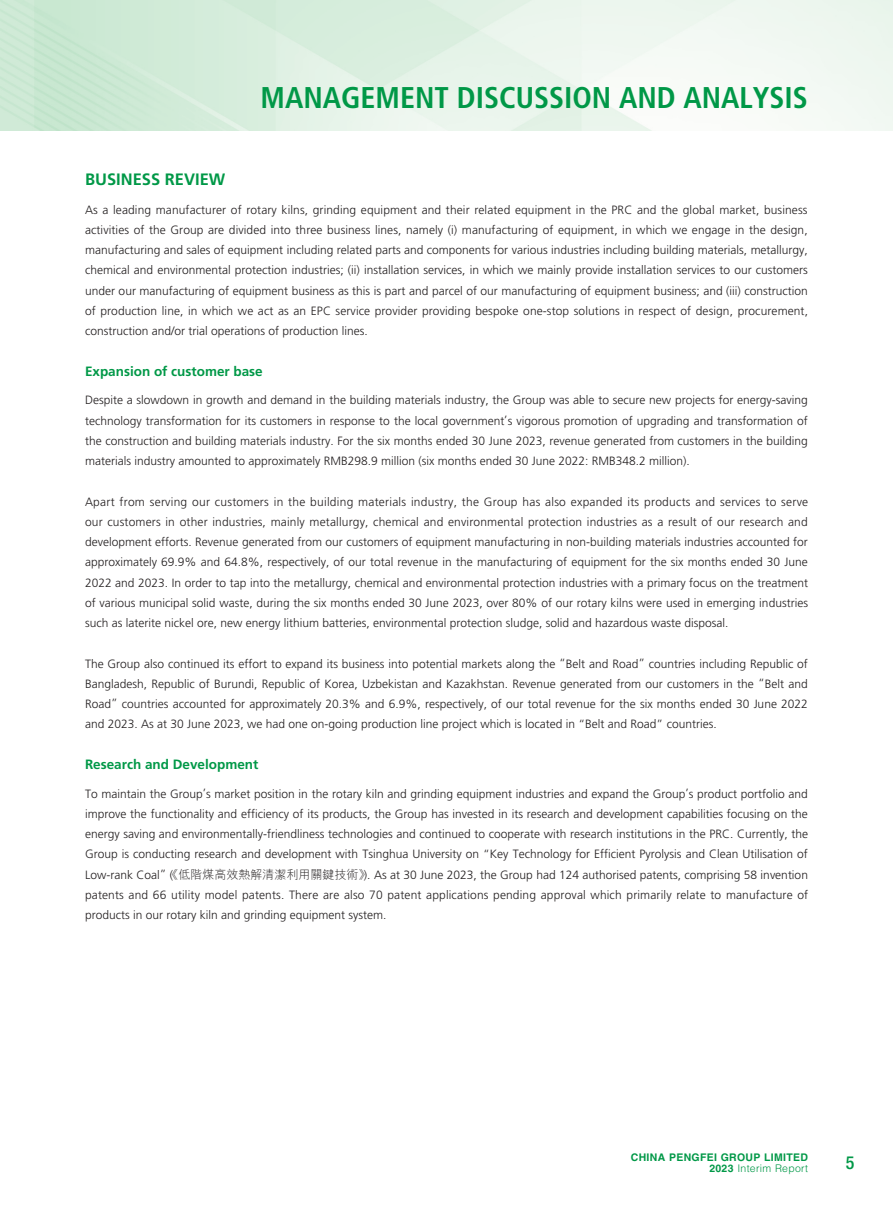
<style>
.page{position:relative;width:893px;height:1212px;background:#fff}
.page>*{position:absolute;margin:0;border:0;box-sizing:border-box;transform-origin:0 0}
.t1{font:700 condensed 30px "Frutiger LT Std";color:#009847}
.t2{font:500 condensed 18px "Helvetica Neue LT Std";color:#009847}
.t3{font:700 16.5px "Frutiger LT Std";color:#009847}
.t4{font:700 13.5px "Frutiger LT Std";color:#009847}
.t5{font:300 12px/20.2px "Frutiger LT Std";color:#231f20;text-align:justify}
.t6{font:700 10.5px/10.5px "Helvetica LT Std";letter-spacing:.03em;color:#009847;text-align:right}
.s1{font-family:"M Hei HK"}
.s2{font-weight:300}
</style>
<div class="page">
<h1 class="t1" style="left:261px;top:80px;width:549px">MANAGEMENT DISCUSSION AND ANALYSIS</h1>
<h3 class="t3" style="left:85px;top:169px;width:142px">BUSINESS REVIEW</h3>
<p class="t5" style="left:85px;top:199px;width:724px">As a leading manufacturer of rotary kilns, grinding equipment and their related equipment in the PRC and the global market, business activities of the Group are divided into three business lines, namely (i) manufacturing of equipment, in which we engage in the design, manufacturing and sales of equipment including related parts and components for various industries including building materials, metallurgy, chemical and environmental protection industries; (ii) installation services, in which we mainly provide installation services to our customers under our manufacturing of equipment business as this is part and parcel of our manufacturing of equipment business; and (iii) construction of production line, in which we act as an EPC service provider providing bespoke one-stop solutions in respect of design, procurement, construction and/or trial operations of production lines.</p>
<p class="t4" style="left:85px;top:363px;width:179px">Expansion of customer base</p>
<p class="t5" style="left:85px;top:390px;width:724px">Despite a slowdown in growth and demand in the building materials industry, the Group was able to secure new projects for energy-saving technology transformation for its customers in response to the local government’s vigorous promotion of upgrading and transformation of the construction and building materials industry. For the six months ended 30 June 2023, revenue generated from customers in the building materials industry amounted to approximately RMB298.9 million (six months ended 30 June 2022: RMB348.2 million).</p>
<p class="t5" style="left:85px;top:491px;width:725px">Apart from serving our customers in the building materials industry, the Group has also expanded its products and services to serve our customers in other industries, mainly metallurgy, chemical and environmental protection industries as a result of our research and development efforts. Revenue generated from our customers of equipment manufacturing in non-building materials industries accounted for approximately 69.9% and 64.8%, respectively, of our total revenue in the manufacturing of equipment for the six months ended 30 June 2022 and 2023. In order to tap into the metallurgy, chemical and environmental protection industries with a primary focus on the treatment of various municipal solid waste, during the six months ended 30 June 2023, over 80% of our rotary kilns were used in emerging industries such as laterite nickel ore, new energy lithium batteries, environmental protection sludge, solid and hazardous waste disposal.</p>
<p class="t5" style="left:85px;top:653px;width:724px">The Group also continued its effort to expand its business into potential markets along the “Belt and Road” countries including Republic of Bangladesh, Republic of Burundi, Republic of Korea, Uzbekistan and Kazakhstan. Revenue generated from our customers in the “Belt and Road” countries accounted for approximately 20.3% and 6.9%, respectively, of our total revenue for the six months ended 30 June 2022 and 2023. As at 30 June 2023, we had one on-going production line project which is located in “Belt and Road” countries.</p>
<p class="t4" style="left:85px;top:756px;width:175px">Research and Development</p>
<p class="t5" style="left:85px;top:783px;width:725px">To maintain the Group’s market position in the rotary kiln and grinding equipment industries and expand the Group’s product portfolio and improve the functionality and efficiency of its products, the Group has invested in its research and development capabilities focusing on the energy saving and environmentally-friendliness technologies and continued to cooperate with research institutions in the PRC. Currently, the Group is conducting research and development with Tsinghua University on “Key Technology for Efficient Pyrolysis and Clean Utilisation of Low-rank Coal” (<span class="s1">《低階煤高效熱解清潔利用關鍵技術》</span>). As at 30 June 2023, the Group had 124 authorised patents, comprising 58 invention patents and 66 utility model patents. There are also 70 patent applications pending approval which primarily relate to manufacture of products in our rotary kiln and grinding equipment system.</p>
<p class="t6" style="left:631px;top:1152px;width:179px">CHINA PENGFEI GROUP LIMITED<br>2023 <span class="s2">Interim Report</span></p>
<h2 class="t2" style="left:846px;top:1152px;width:10px">5</h2>
</div>
